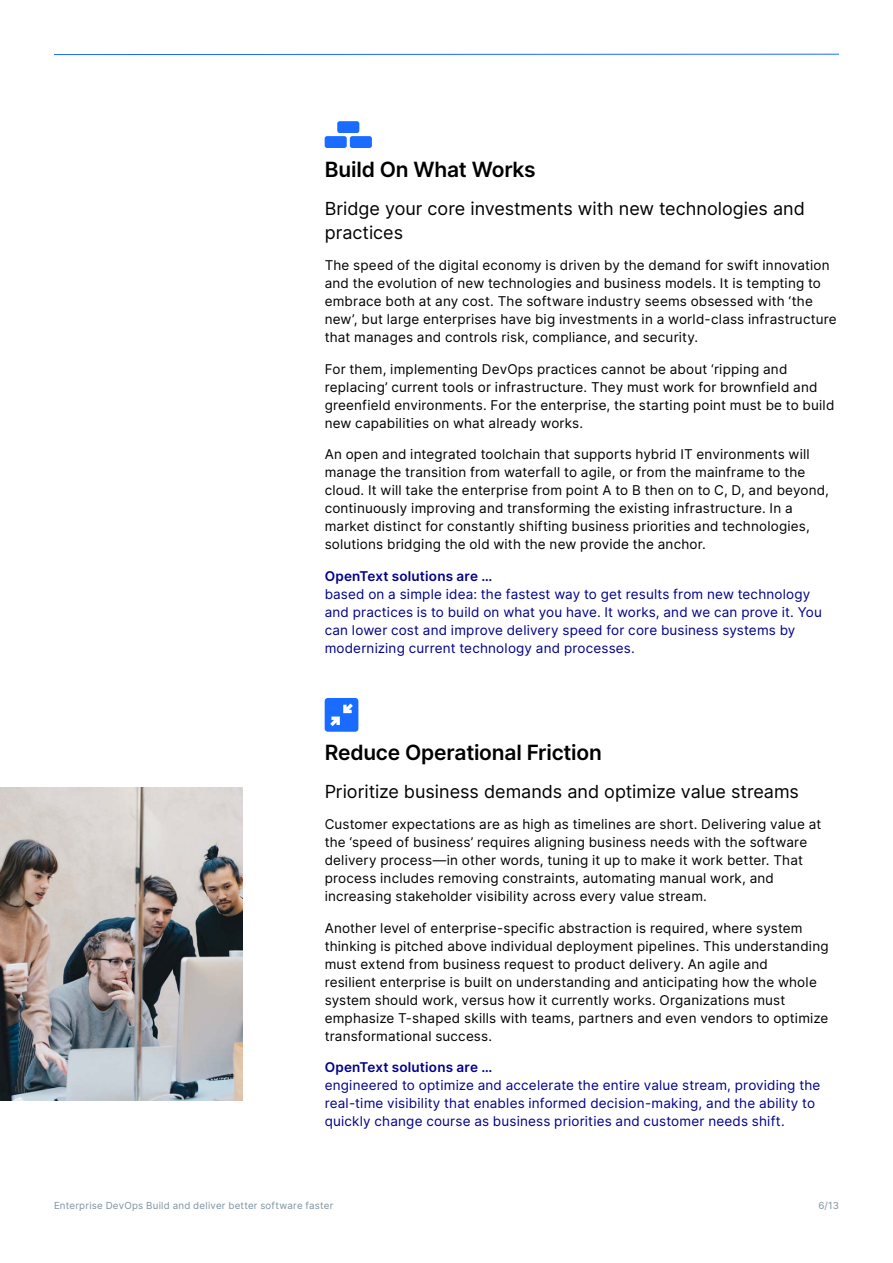
<style>
.page{position:relative;width:893px;height:1263px;background:#fff}
.page>*{position:absolute;margin:0;border:0;box-sizing:border-box;transform-origin:0 0}
.H2_Heading{font:600 21px "Inter";letter-spacing:-.01em;color:#000}
.Intro{font:18px/24px "Inter";color:#000}
.Body{font:13.5px/18px "Inter";letter-spacing:.015em;color:#000}
.Body-2{font:13.5px/18px "Inter";letter-spacing:.015em;color:#00008b}
.t1{font:9.75px "Inter";letter-spacing:.025em;color:#7e929f}
.s1{font-weight:600}
</style>
<div class="page">
<div style="left:325px;top:136px;width:22px;height:12px;background:#1a6bff;border-radius:2px"></div>
<div style="left:350px;top:136px;width:22px;height:12px;background:#1a6bff;border-radius:2px"></div>
<div style="left:337px;top:121px;width:22px;height:12px;background:#1a6bff;border-radius:2px"></div>
<svg style="left:325px;top:698px;width:33px;height:34px"></svg>
<img style="left:0;top:787px;width:243px;height:314px">
<hr style="left:54px;top:54px;width:785px;height:1px;background:#1a6aff">
<h2 class="H2_Heading" style="left:325px;top:154px;width:212px">Build On What Works</h2>
<p class="Intro" style="left:325px;top:196px;width:482px">Bridge your core investments with new technologies and practices</p>
<p class="Body" style="left:325px;top:256px;width:513px">The speed of the digital economy is driven by the demand for swift innovation and the evolution of new technologies and business models. It is tempting to embrace both at any cost. The software industry seems obsessed with ‘the new’, but large enterprises have big investments in a world-class infrastructure that manages and controls risk, compliance, and security.</p>
<p class="Body" style="left:325px;top:360px;width:511px">For them, implementing DevOps practices cannot be about ‘ripping and replacing’ current tools or infrastructure. They must work for brownfield and greenfield environments. For the enterprise, the starting point must be to build new capabilities on what already works.</p>
<p class="Body" style="left:325px;top:445px;width:506px">An open and integrated toolchain that supports hybrid IT environments will manage the transition from waterfall to agile, or from the mainframe to the cloud. It will take the enterprise from point A to B then on to C, D, and beyond, continuously improving and transforming the existing infrastructure. In a market distinct for constantly shifting business priorities and technologies, solutions bridging the old with the new provide the anchor.</p>
<p class="Body-2" style="left:325px;top:567px;width:499px"><span class="s1">OpenText solutions are …<br></span>based on a simple idea: the fastest way to get results from new technology and practices is to build on what you have. It works, and we can prove it. You can lower cost and improve delivery speed for core business systems by modernizing current technology and processes.</p>
<h2 class="H2_Heading" style="left:325px;top:737px;width:279px">Reduce Operational Friction</h2>
<p class="Intro" style="left:325px;top:778px;width:476px">Prioritize business demands and optimize value streams</p>
<p class="Body" style="left:325px;top:815px;width:498px">Customer expectations are as high as timelines are short. Delivering value at the ‘speed of business’ requires aligning business needs with the software delivery process—in other words, tuning it up to make it work better. That process includes removing constraints, automating manual work, and increasing stakeholder visibility across every value stream.</p>
<p class="Body" style="left:325px;top:918px;width:505px">Another level of enterprise-specific abstraction is required, where system thinking is pitched above individual deployment pipelines. This understanding must extend from business request to product delivery. An agile and<br>resilient enterprise is built on understanding and anticipating how the whole system should work, versus how it currently works. Organizations must emphasize T-shaped skills with teams, partners and even vendors to optimize transformational success.</p>
<p class="Body-2" style="left:325px;top:1058px;width:497px"><span class="s1">OpenText solutions are …<br></span>engineered to optimize and accelerate the entire value stream, providing the real-time visibility that enables informed decision-making, and the ability to quickly change course as business priorities and customer needs shift.</p>
<p class="t1" style="left:54px;top:1198px;width:281px">Enterprise DevOps Build and deliver better software faster</p>
<p class="t1" style="left:818px;top:1198px;width:22px">6/13</p>
</div>
